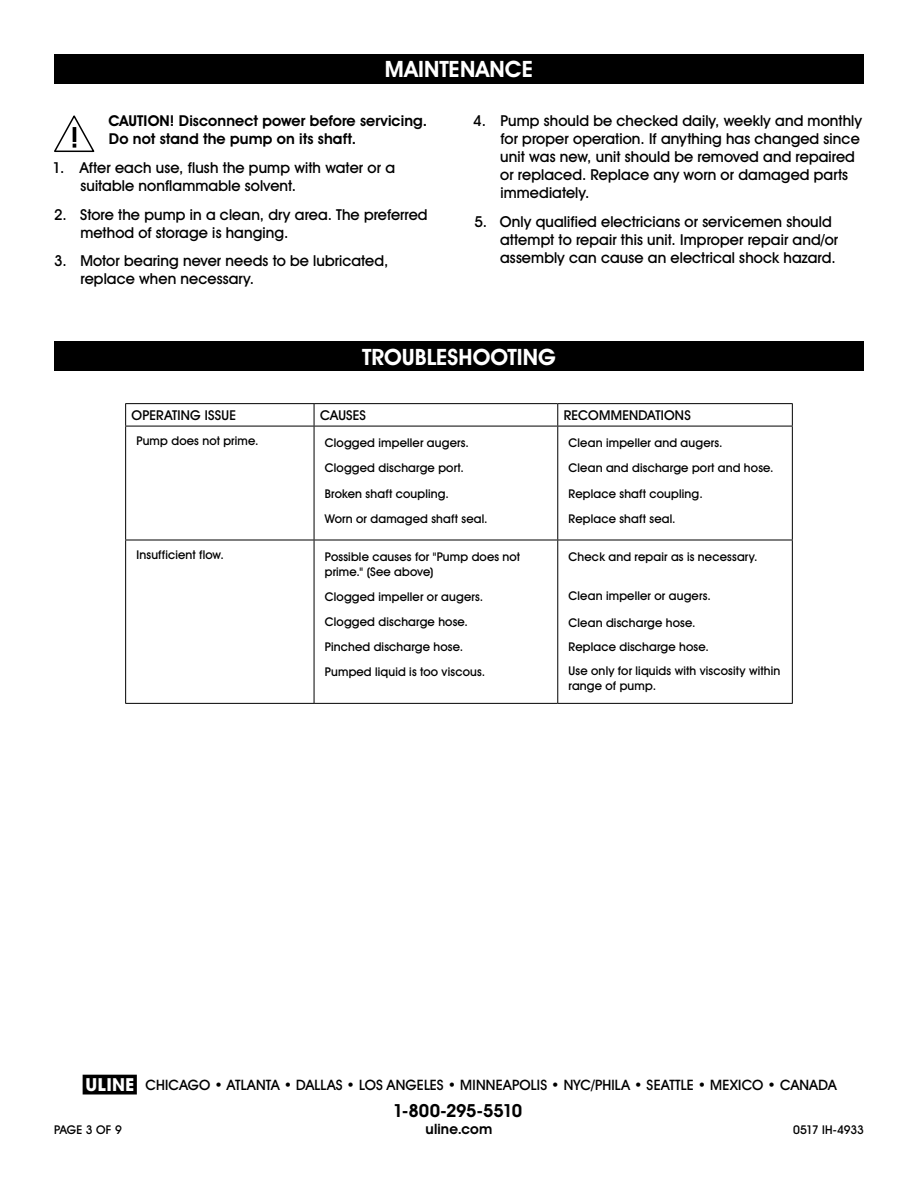
<style>
.page{position:relative;width:918px;height:1188px;background:#fff}
.page>*{position:absolute;margin:0;border:0;box-sizing:border-box;transform-origin:0 0}
.t1{font:700 22.5px "Uline Two Knine";letter-spacing:.005em;color:#fff}
.t2{font:700 18px "Uline Two Knine";letter-spacing:-.02em;color:#000}
.t3{font:15px/18px "Uline Two Knine";letter-spacing:.005em;color:#000}
.t4{font:700 15px/18px "Uline Two Knine";letter-spacing:.005em;color:#000}
.t5{font:14.25px "Uline Two Knine";letter-spacing:.01em;color:#000}
.t6{font:700 14.25px "Uline Two Knine";letter-spacing:.01em;color:#000}
.t7{font:13.5px "Uline Two Knine";letter-spacing:.015em;color:#000}
.t8{font:12px/25.2px "Uline Two Knine";letter-spacing:.015em;color:#000}
.t9{font:12px "Uline Two Knine";letter-spacing:-.02em;color:#000}
.s1{font-size:18px}
</style>
<div class="page">
<div style="left:54px;top:54px;width:810px;height:30px;background:#000"></div>
<div style="left:54px;top:341px;width:810px;height:30px;background:#000"></div>
<svg style="left:54px;top:115px;width:40px;height:37px"></svg>
<svg style="left:314px;top:404px;width:1px;height:22px"></svg>
<svg style="left:557px;top:404px;width:1px;height:22px"></svg>
<hr style="left:314px;top:426px;width:1px;height:114px;background:#000">
<hr style="left:557px;top:426px;width:1px;height:114px;background:#000">
<hr style="left:314px;top:540px;width:1px;height:163px;background:#000">
<hr style="left:557px;top:540px;width:1px;height:163px;background:#000">
<hr style="left:125px;top:403px;width:189px;height:1px;background:#000">
<svg style="left:125px;top:404px;width:1px;height:22px"></svg>
<hr style="left:314px;top:403px;width:244px;height:1px;background:#000">
<hr style="left:558px;top:403px;width:235px;height:1px;background:#000">
<svg style="left:792px;top:404px;width:1px;height:22px"></svg>
<hr style="left:125px;top:426px;width:189px;height:1px;background:#000">
<hr style="left:125px;top:426px;width:1px;height:114px;background:#000">
<hr style="left:792px;top:426px;width:1px;height:114px;background:#000">
<hr style="left:125px;top:540px;width:189px;height:1px;background:#000">
<hr style="left:125px;top:540px;width:1px;height:163px;background:#000">
<hr style="left:314px;top:540px;width:244px;height:1px;background:#000">
<hr style="left:558px;top:540px;width:235px;height:1px;background:#000">
<hr style="left:792px;top:540px;width:1px;height:163px;background:#000">
<hr style="left:125px;top:703px;width:189px;height:1px;background:#000">
<hr style="left:314px;top:703px;width:244px;height:1px;background:#000">
<hr style="left:558px;top:703px;width:235px;height:1px;background:#000">
<hr style="left:314px;top:426px;width:244px;height:1px;background:#000">
<hr style="left:558px;top:426px;width:235px;height:1px;background:#000">
<h1 class="t1" style="left:385px;top:56px;width:150px">MAINTENANCE</h1>
<p class="t4" style="left:108px;top:112px;width:320px">CAUTION! Disconnect power before servicing.<br>Do not stand the pump on its shaft.</p>
<p class="t3" style="left:80px;top:158px;width:316px;text-indent:-28px">1. After each use, flush the pump with water or a suitable nonflammable solvent.</p>
<p class="t3" style="left:80px;top:205px;width:349px;text-indent:-26px">2. Store the pump in a clean, dry area. The preferred method of storage is hanging.</p>
<p class="t3" style="left:80px;top:252px;width:309px;text-indent:-26px">3. Motor bearing never needs to be lubricated, replace when necessary.</p>
<p class="t3" style="left:500px;top:112px;width:364px;text-indent:-27px">4. Pump should be checked daily, weekly and monthly for proper operation. If anything has changed since unit was new, unit should be removed and repaired or replaced. Replace any worn or damaged parts immediately.</p>
<p class="t3" style="left:500px;top:212px;width:340px;text-indent:-26px">5. Only qualified electricians or servicemen should attempt to repair this unit. Improper repair and/or assembly can cause an electrical shock hazard.</p>
<h1 class="t1" style="left:362px;top:343px;width:195px">TROUBLESHOOTING</h1>
<p class="t7" style="left:132px;top:407px;width:106px">OPERATING ISSUE</p>
<p class="t7" style="left:320px;top:407px;width:47px">CAUSES</p>
<p class="t7" style="left:564px;top:407px;width:129px">RECOMMENDATIONS</p>
<p class="t8" style="left:136px;top:428px;width:124px">Pump does not prime.</p>
<p class="t8" style="left:325px;top:430px;width:164px">Clogged impeller augers.<br>Clogged discharge port.<br>Broken shaft coupling.<br>Worn or damaged shaft seal.</p>
<p class="t8" style="left:569px;top:430px;width:207px">Clean impeller and augers.<br>Clean and discharge port and hose.<br>Replace shaft coupling.<br>Replace shaft seal.</p>
<p class="t8" style="left:136px;top:542px;width:89px">Insufficient flow.</p>
<p class="t8" style="left:325px;top:550px;width:197px;line-height:14.4px">Possible causes for "Pump does not prime." (See above)</p>
<p class="t8" style="left:325px;top:584px;width:162px">Clogged impeller or augers.<br>Clogged discharge hose.<br>Pinched discharge hose.<br>Pumped liquid is too viscous.</p>
<p class="t8" style="left:569px;top:544px;width:191px">Check and repair as is necessary.</p>
<p class="t8" style="left:569px;top:583px;width:144px">Clean impeller or augers.</p>
<p class="t8" style="left:569px;top:611px;width:213px;line-height:24.2px">Clean discharge hose.<br>Replace discharge hose.<br>Use only for liquids with viscosity within</p>
<p class="t8" style="left:569px;top:673px;width:89px">range of pump.</p>
<p class="t5" style="left:83px;top:1076px;width:755px"><span class="s1">π</span> CHICAGO • ATLANTA • DALLAS • LOS ANGELES • MINNEAPOLIS • NYC/PHILA • SEATTLE • MEXICO • CANADA</p>
<p class="t2" style="left:393px;top:1099px;width:131px">1-800-295-5510</p>
<p class="t6" style="left:426px;top:1120px;width:68px">uline.com</p>
<p class="t8" style="left:54px;top:1117px;width:69px">PAGE 3 OF 9</p>
<p class="t9" style="left:793px;top:1122px;width:72px">0517 IH-4933</p>
</div>
